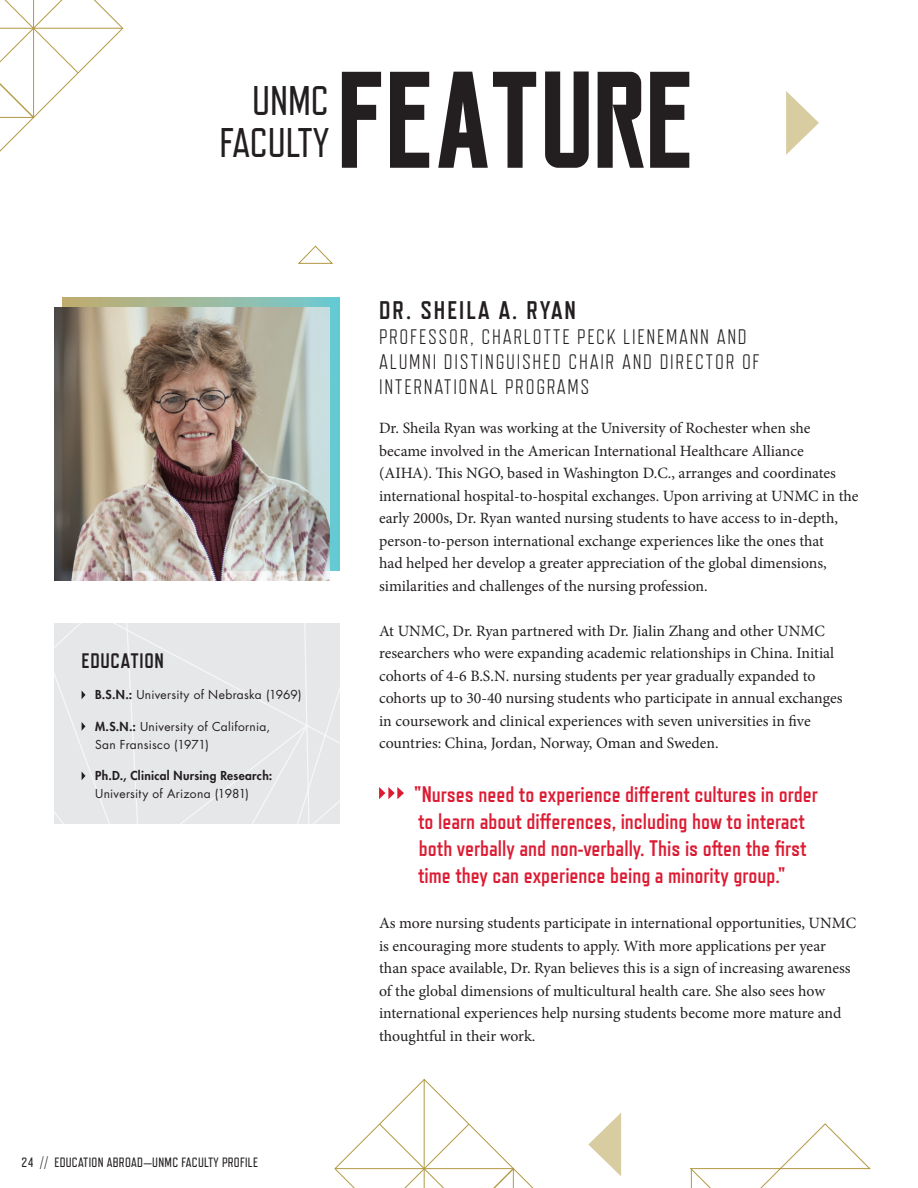
<style>
.page{position:relative;width:918px;height:1188px;background:#fff}
.page>*{position:absolute;margin:0;border:0;box-sizing:border-box;transform-origin:0 0}
.t1{font:700 137.1px "Reckoner";color:#231f20}
.t2{font:41.4px/42.2px "Refrigerator Deluxe";color:#231f20;text-align:right}
.t3{font:700 25.5px "Refrigerator Deluxe";letter-spacing:.08em;color:#231f20}
.t4{font:700 22.5px/27px "Refrigerator Deluxe";color:#dc1a32}
.t5{font:300 21px/25.2px "Refrigerator Deluxe";letter-spacing:.08em;color:#231f20}
.Body_Copy{font:700 21px "Refrigerator Deluxe";letter-spacing:.03em;color:#231f20}
.t6{font:15.75px/22.5px "Minion Pro";color:#231f20}
.t7{font:13.5px "Refrigerator Deluxe";letter-spacing:.02em;color:#231f20}
.Body_Copy-2{font:12px/18px "Futura Std";letter-spacing:.02em;color:#231f20}
.Body_Copy-3{font:800 12px/18px "Futura Std";letter-spacing:.025em;color:#231f20}
.s1{font-weight:800}
.s2{font-weight:400}
</style>
<div class="page">
<svg style="left:786px;top:91px;width:33px;height:64px"></svg>
<svg style="left:298px;top:245px;width:35px;height:19px"></svg>
<img style="left:54px;top:307px;width:275px;height:274px">
<img style="left:63px;top:297px;width:277px;height:273px">
<div style="left:54px;top:624px;width:286px;height:200px;background:#e6e7e9"></div>
<svg style="left:82px;top:691px;width:4px;height:8px"></svg>
<svg style="left:82px;top:722px;width:4px;height:9px"></svg>
<svg style="left:82px;top:772px;width:4px;height:8px"></svg>
<svg style="left:689px;top:1123px;width:182px;height:65px"></svg>
<svg style="left:334px;top:1079px;width:287px;height:109px"></svg>
<svg style="left:0;top:0;width:123px;height:152px"></svg>
<svg style="left:379px;top:787px;width:25px;height:12px"></svg>
<p class="t2" style="left:220px;top:79px;width:111px">UNMC<br>FACULTY</p>
<p class="t1" style="left:342px;top:59px;width:358px">FEATURE</p>
<p class="Body_Copy" style="left:82px;top:648px;width:84px">EDUCATION</p>
<p class="Body_Copy-2" style="left:95px;top:686px;width:208px"><span class="s1">B.S.N.:</span> University of Nebraska (1969)</p>
<p class="Body_Copy-2" style="left:95px;top:717px;width:177px"><span class="s1">M.S.N.:</span> University of California,<br>San Fransisco (1971)</p>
<p class="Body_Copy-3" style="left:95px;top:767px;width:179px">Ph.D., Clinical Nursing Research:<br><span class="s2">University of Arizona (1981)</span></p>
<p class="t7" style="left:22px;top:1154px;width:238px">24 // EDUCATION ABROAD—UNMC FACULTY PROFILE</p>
<p class="t3" style="left:379px;top:295px;width:198px">DR. SHEILA A. RYAN</p>
<p class="t5" style="left:379px;top:324px;width:382px">PROFESSOR, CHARLOTTE PECK LIENEMANN AND<br>ALUMNI DISTINGUISHED CHAIR AND DIRECTOR OF<br>INTERNATIONAL PROGRAMS</p>
<p class="t6" style="left:379px;top:417px;width:481px">Dr. Sheila Ryan was working at the University of Rochester when she became involved in the American International Healthcare Alliance (AIHA). This NGO, based in Washington D.C., arranges and coordinates international hospital-to-hospital exchanges. Upon arriving at UNMC in the early 2000s, Dr. Ryan wanted nursing students to have access to in-depth, person-to-person international exchange experiences like the ones that<br>had helped her develop a greater appreciation of the global dimensions, similarities and challenges of the nursing profession.</p>
<p class="t6" style="left:379px;top:620px;width:465px">At UNMC, Dr. Ryan partnered with Dr. Jialin Zhang and other UNMC researchers who were expanding academic relationships in China. Initial cohorts of 4-6 B.S.N. nursing students per year gradually expanded to cohorts up to 30-40 nursing students who participate in annual exchanges in coursework and clinical experiences with seven universities in five countries: China, Jordan, Norway, Oman and Sweden.</p>
<p class="t4" style="left:414px;top:780px;width:406px">"Nurses need to experience different cultures in order to learn about differences, including how to interact both verbally and non-verbally. This is often the first time they can experience being a minority group."</p>
<p class="t6" style="left:379px;top:912px;width:479px">As more nursing students participate in international opportunities, UNMC is encouraging more students to apply. With more applications per year than space available, Dr. Ryan believes this is a sign of increasing awareness of the global dimensions of multicultural health care. She also sees how international experiences help nursing students become more mature and thoughtful in their work.</p>
</div>
